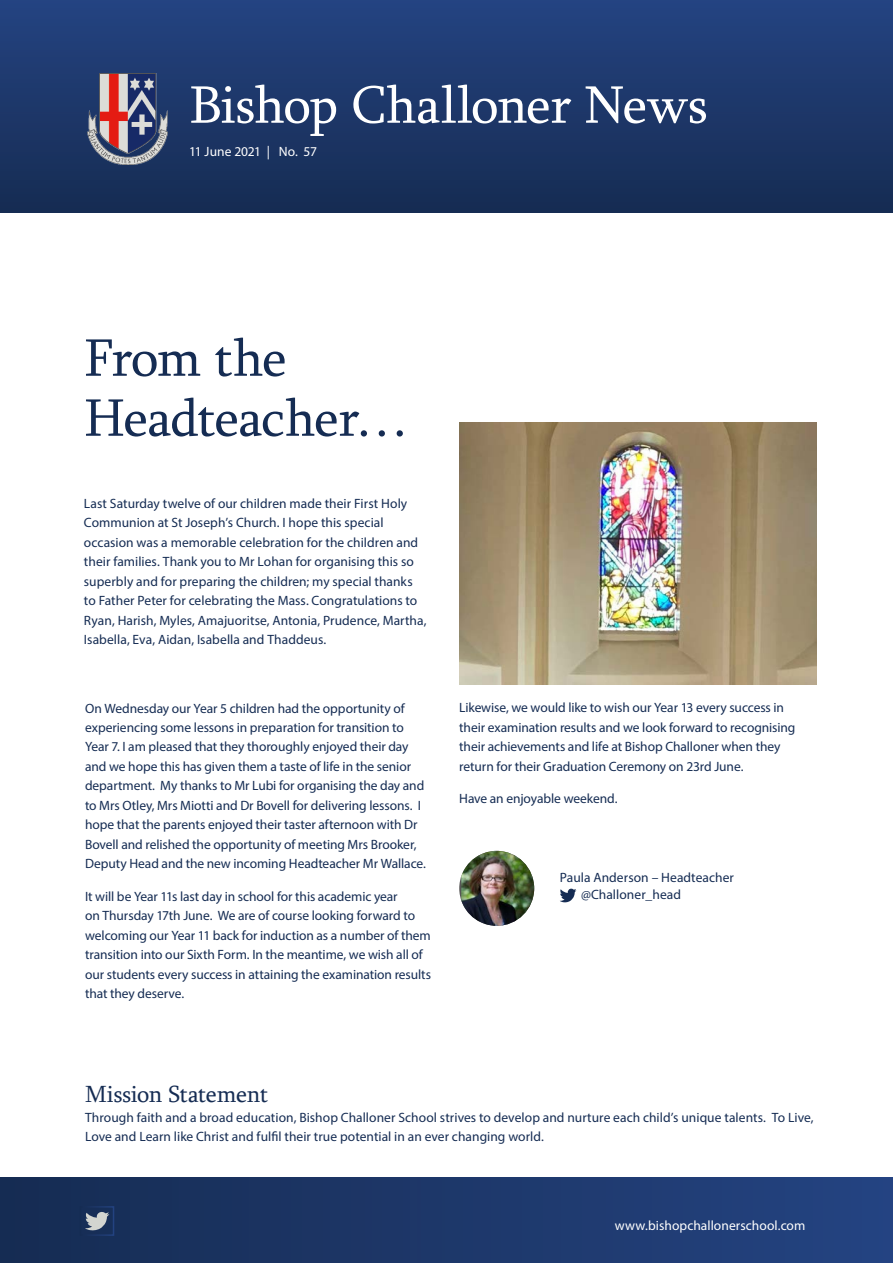
<style>
.page{position:relative;width:893px;height:1263px;background:#fff}
.page>*{position:absolute;margin:0;border:0;box-sizing:border-box;transform-origin:0 0}
.Heading_1_White{font:54px "Sylfaen";letter-spacing:-.015em;color:#fff}
.Heading_1{font:54px/60px "Sylfaen";letter-spacing:-.02em;color:#152c53}
.Heading_3{font:24px "Sylfaen";letter-spacing:-.005em;color:#152c53}
.Body_Text{font:13.5px/19.5px "Myriad Pro";letter-spacing:-.005em;color:#152c53}
.Body_Text_-_Bold{font:13.5px/19.5px "Myriad Pro";letter-spacing:.005em;color:#152c53}
.Heading_3-2{font:13.5px/19.5px "Myriad Pro";color:#152c53}
.Body_Text_-_Bold_Whi{font:13.5px "Myriad Pro";letter-spacing:.005em;color:#fff}
</style>
<div class="page">
<div style="left:0;top:0;width:893px;height:213px;background:linear-gradient(to bottom,#244381,#162c52)"></div>
<img style="left:88px;top:73px;width:79px;height:92px">
<div style="left:0;top:1178px;width:893px;height:85px;background:linear-gradient(to right,#162c53,#244381)"></div>
<svg style="left:85px;top:1212px;width:24px;height:19px"></svg>
<img style="left:459px;top:423px;width:357px;height:261px">
<img style="left:461px;top:851px;width:73px;height:75px">
<svg style="left:560px;top:889px;width:16px;height:14px"></svg>
<p class="Heading_1_White" style="left:189px;top:68px;width:520px">Bishop Challoner News</p>
<p class="Body_Text_-_Bold_Whi" style="left:189px;top:143px;width:129px">11 June 2021 | No. 57</p>
<p class="Heading_1" style="left:84px;top:326px;width:326px">From the<br>Headteacher…</p>
<p class="Body_Text_-_Bold" style="left:84px;top:493px;width:344px">Last Saturday twelve of our children made their First Holy Communion at St Joseph’s Church. I hope this special occasion was a memorable celebration for the children and their families. Thank you to Mr Lohan for organising this so superbly and for preparing the children; my special thanks to Father Peter for celebrating the Mass. Congratulations to Ryan, Harish, Myles, Amajuoritse, Antonia, Prudence, Martha, Isabella, Eva, Aidan, Isabella and Thaddeus.</p>
<p class="Body_Text" style="left:85px;top:698px;width:342px">On Wednesday our Year 5 children had the opportunity of experiencing some lessons in preparation for transition to Year 7. I am pleased that they thoroughly enjoyed their day and we hope this has given them a taste of life in the senior department. My thanks to Mr Lubi for organising the day and to Mrs Otley, Mrs Miotti and Dr Bovell for delivering lessons. I hope that the parents enjoyed their taster afternoon with Dr Bovell and relished the opportunity of meeting Mrs Brooker, Deputy Head and the new incoming Headteacher Mr Wallace.</p>
<p class="Body_Text" style="left:85px;top:886px;width:348px">It will be Year 11s last day in school for this academic year<br>on Thursday 17th June. We are of course looking forward to welcoming our Year 11 back for induction as a number of them transition into our Sixth Form. In the meantime, we wish all of our students every success in attaining the examination results that they deserve.</p>
<p class="Body_Text" style="left:459px;top:698px;width:338px">Likewise, we would like to wish our Year 13 every success in their examination results and we look forward to recognising their achievements and life at Bishop Challoner when they return for their Graduation Ceremony on 23rd June.</p>
<p class="Body_Text" style="left:459px;top:789px;width:160px">Have an enjoyable weekend.</p>
<p class="Body_Text_-_Bold" style="left:560px;top:868px;width:176px">Paula Anderson – Headteacher</p>
<p class="Body_Text" style="left:581px;top:885px;width:102px">@Challoner_head</p>
<p class="Heading_3" style="left:85px;top:1078px;width:184px">Mission Statement</p>
<p class="Heading_3-2" style="left:85px;top:1107px;width:730px">Through faith and a broad education, Bishop Challoner School strives to develop and nurture each child’s unique talents. To Live,<br>Love and Learn like Christ and fulfil their true potential in an ever changing world.</p>
<p class="Body_Text_-_Bold_Whi" style="left:615px;top:1217px;width:192px">www.bishopchallonerschool.com</p>
</div>
